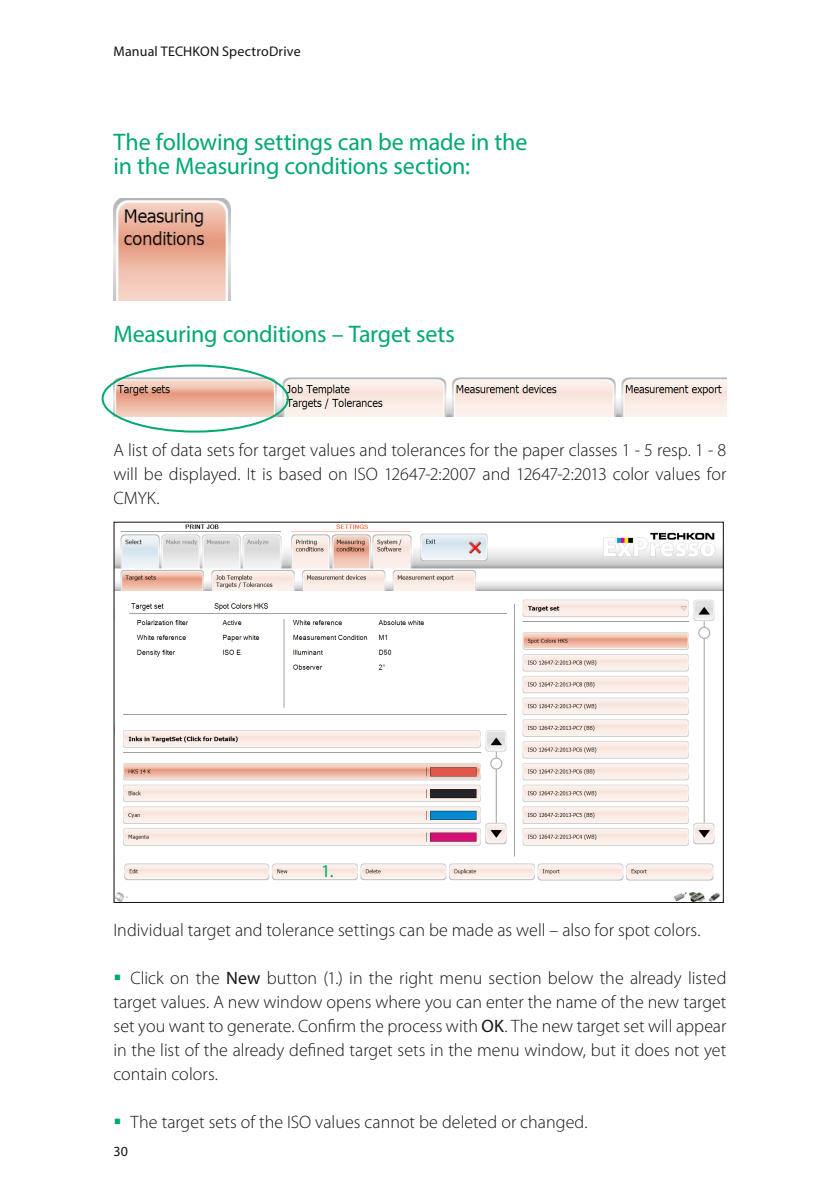
<style>
.page{position:relative;width:840px;height:1191px;background:#fff}
.page>*{position:absolute;margin:0;border:0;box-sizing:border-box;transform-origin:0 0}
.t1{font:24px/24px "Myriad Pro";letter-spacing:-.005em;color:#00a873}
.t2{font:300 18px/24px "Myriad Pro";color:#131413;text-align:justify}
.t3{font:18px "Myriad Pro";color:#00a873}
.t4{font:14px "Myriad Pro";letter-spacing:.01em;color:#131413}
.s1{color:#00a873}
.s2{font-weight:400}
</style>
<div class="page">
<img style="left:113px;top:198px;width:117px;height:102px">
<img style="left:115px;top:524px;width:606px;height:377px">
<img style="left:113px;top:377px;width:613px;height:39px">
<div style="left:101px;top:364px;width:188px;height:68px;border:2px solid #00a873;border-radius:50%"></div>
<p class="t4" style="left:113px;top:43px;width:188px">Manual TECHKON SpectroDrive</p>
<h1 class="t1" style="left:113px;top:130px;width:415px">The following settings can be made in the in the Measuring conditions section:</h1>
<h1 class="t1" style="left:113px;top:322px;width:343px">Measuring conditions – Target sets</h1>
<p class="t2" style="left:113px;top:438px;width:614px">A list of data sets for target values and tolerances for the paper classes 1 - 5 resp. 1 - 8 will be displayed. It is based on ISO 12647-2:2007 and 12647-2:2013 color values for CMYK.</p>
<p class="t3" style="left:321px;top:860px;width:14px">1.</p>
<p class="t2" style="left:113px;top:918px;width:588px">Individual target and tolerance settings can be made as well – also for spot colors.</p>
<p class="t2" style="left:113px;top:966px;width:614px"><span class="s1">▪</span> Click on the <span class="s2">New</span> button (1.) in the right menu section below the already listed target values. A new window opens where you can enter the name of the new target set you want to generate. Confirm the process with <span class="s2">OK</span>. The new target set will appear in the list of the already defined target sets in the menu window, but it does not yet contain colors.</p>
<p class="t2" style="left:113px;top:1110px;width:475px"><span class="s1">▪</span> The target sets of the ISO values cannot be deleted or changed.</p>
<p class="t4" style="left:113px;top:1142px;width:16px">30</p>
</div>
